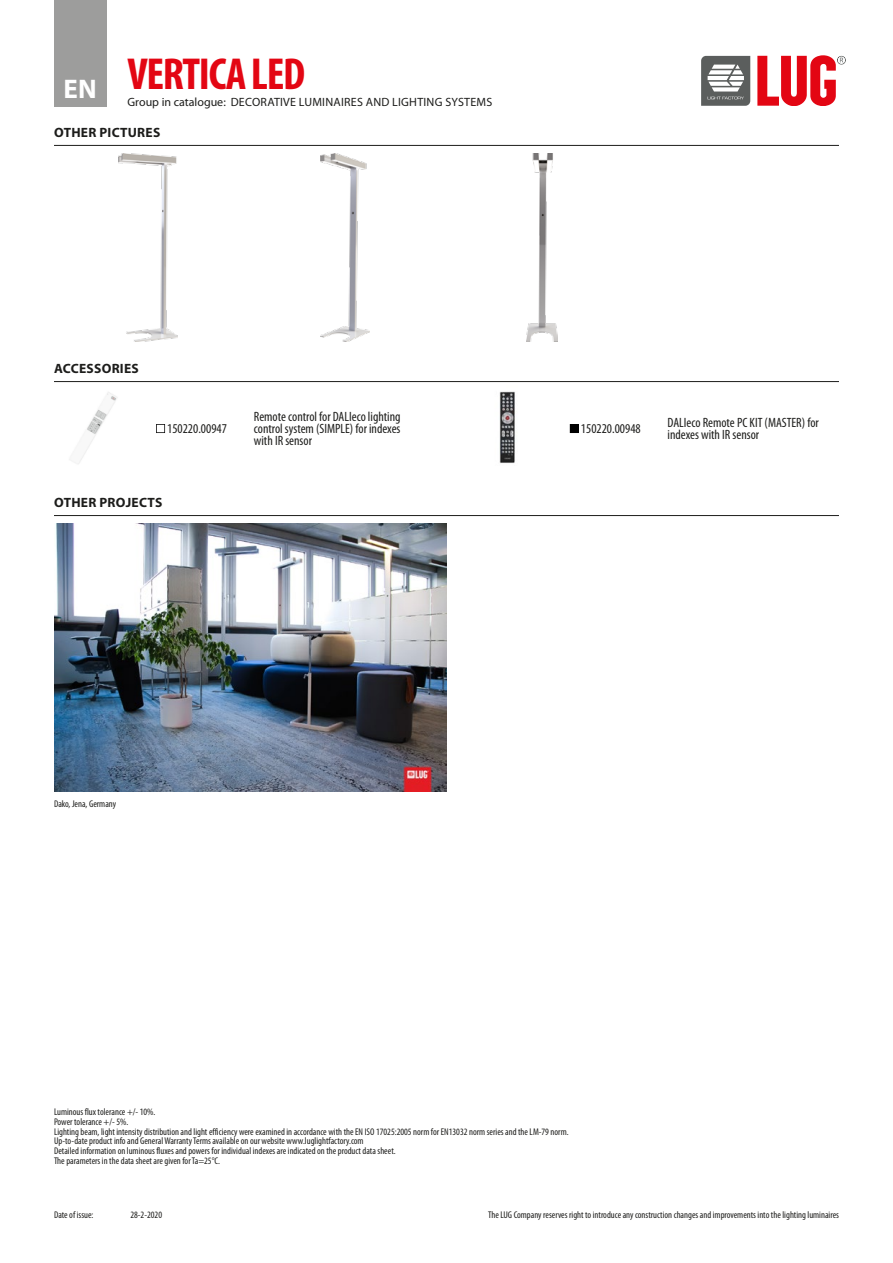
<style>
.page{position:relative;width:893px;height:1263px;background:#fff}
.page>*{position:absolute;margin:0;border:0;box-sizing:border-box;transform-origin:0 0}
.t1{font:700 condensed 45px "Myriad Pro";letter-spacing:-.03em;color:#e30613}
.t2{font:700 27px "Myriad Pro";color:#fff}
.tabela_nazwa{font:condensed 13.5px/12px "Myriad Pro";color:#1d1d1b;text-align:justify}
.Naglowek_sekcji{font:700 13.5px "Myriad Pro";letter-spacing:.02em;color:#1d1d1b}
.tabela{font:condensed 13.5px "Myriad Pro";color:#1d1d1b}
.t3{font:12px "Myriad Pro";letter-spacing:.02em;color:#1d1d1b}
.Przypis{font:condensed 9.75px/9.8px "Myriad Pro";color:#1d1d1b}
</style>
<div class="page">
<div style="left:54px;top:0;width:52px;height:106px;background:#9d9d9c"></div>
<svg style="left:757px;top:55px;width:89px;height:51px"></svg>
<svg style="left:701px;top:56px;width:49px;height:50px"></svg>
<img style="left:54px;top:524px;width:392px;height:267px">
<hr style="left:54px;top:515px;width:785px;height:1px;background:#1d1d1b">
<img style="left:118px;top:154px;width:60px;height:187px">
<img style="left:321px;top:154px;width:48px;height:187px">
<img style="left:526px;top:154px;width:31px;height:187px">
<hr style="left:54px;top:145px;width:785px;height:1px;background:#1d1d1b">
<img style="left:69px;top:392px;width:48px;height:72px">
<svg style="left:156px;top:424px;width:9px;height:9px"></svg>
<img style="left:499px;top:391px;width:16px;height:72px">
<svg style="left:570px;top:424px;width:9px;height:9px"></svg>
<hr style="left:54px;top:381px;width:785px;height:1px;background:#1d1d1b">
<h2 class="t2" style="left:64px;top:71px;width:35px">EN</h2>
<h1 class="t1" style="left:128px;top:46px;width:179px">VERTICA LED</h1>
<p class="t3" style="left:128px;top:95px;width:366px">Group in catalogue: DECORATIVE LUMINAIRES AND LIGHTING SYSTEMS</p>
<p class="Naglowek_sekcji" style="left:54px;top:123px;width:108px">OTHER PICTURES</p>
<p class="Naglowek_sekcji" style="left:54px;top:359px;width:86px">ACCESSORIES</p>
<p class="tabela" style="left:167px;top:420px;width:61px">150220.00947</p>
<p class="Naglowek_sekcji" style="left:54px;top:493px;width:110px">OTHER PROJECTS</p>
<p class="tabela_nazwa" style="left:254px;top:410px;width:148px">Remote control for DALIeco lighting control system (SIMPLE) for indexes with IR sensor</p>
<p class="Przypis" style="left:54px;top:799px;width:64px">Dako, Jena, Germany</p>
<p class="tabela" style="left:581px;top:420px;width:61px">150220.00948</p>
<p class="tabela_nazwa" style="left:668px;top:416px;width:153px">DALIeco Remote PC KIT (MASTER) for indexes with IR sensor</p>
<p class="Przypis" style="left:54px;top:1107px;width:516px">Luminous flux tolerance +/- 10%.<br>Power tolerance +/- 5%.<br>Lighting beam, light intensity distribution and light efficiency were examined in accordance with the EN ISO 17025:2005 norm for EN13032 norm series and the LM-79 norm.<br>Up-to-date product info and General Warranty Terms available on our website www.luglightfactory.com<br>Detailed information on luminous fluxes and powers for individual indexes are indicated on the product data sheet.<br>The parameters in the data sheet are given for Ta=25°C.</p>
<p class="Przypis" style="left:54px;top:1210px;width:41px">Date of issue:</p>
<p class="Przypis" style="left:488px;top:1210px;width:352px">The LUG Company reserves right to introduce any construction changes and improvements into the lighting luminaires</p>
<p class="Przypis" style="left:130px;top:1210px;width:33px">28-2-2020</p>
</div>
